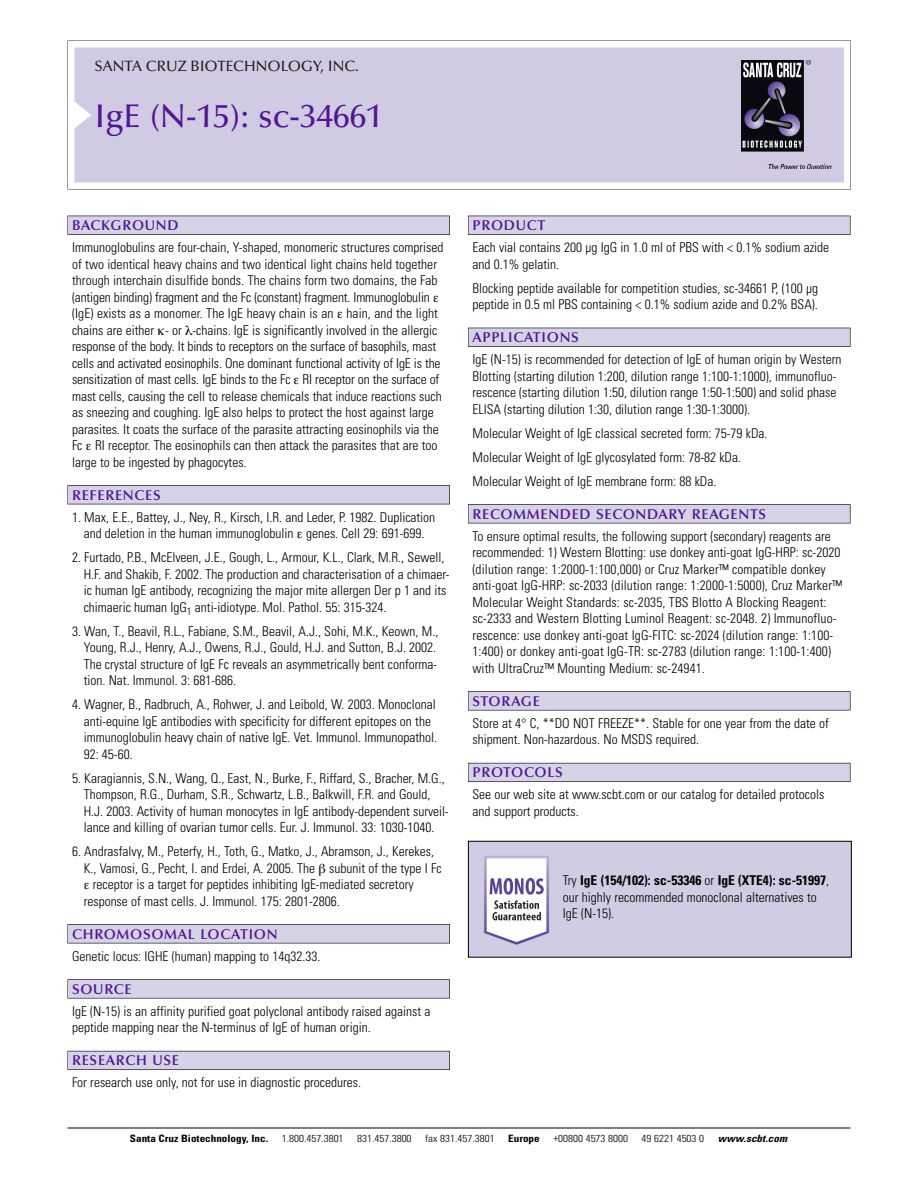
<style>
.page{position:relative;width:918px;height:1188px;background:#fff}
.page>*{position:absolute;margin:0;border:0;box-sizing:border-box;transform-origin:0 0}
.t1{font:500 33px "Optima";color:#511695}
.t2{font:500 15px "Optima";color:#231f20}
.t3{font:600 14.25px "Optima";letter-spacing:.05em;color:#511695}
.t4{font:300 condensed 13.5px/16.5px "Univers";color:#000}
.t5{font:300 condensed 10.2px "Univers";color:#000;scale:1.1 1}
.t6{font:700 condensed 10.2px "Univers";color:#000;scale:1.1 1}
.t7{font:italic 700 condensed 10.2px "Univers";letter-spacing:.005em;color:#000;scale:1.1 1}
.s1{font-weight:700}
</style>
<div class="page">
<svg style="left:68px;top:40px;width:783px;height:149px"></svg>
<div style="left:74px;top:47px;width:770px;height:135px;background:#d1cae3"></div>
<img style="left:741px;top:60px;width:90px;height:108px">
<div style="left:68px;top:216px;width:382px;height:19px;background:#525155"></div>
<div style="left:68px;top:216px;width:381px;height:18px;background:#d7d3e7"></div>
<div style="left:68px;top:485px;width:382px;height:19px;background:#525155"></div>
<div style="left:68px;top:486px;width:381px;height:18px;background:#d7d3e7"></div>
<div style="left:68px;top:924px;width:382px;height:19px;background:#545357"></div>
<div style="left:68px;top:925px;width:381px;height:18px;background:#d7d3e7"></div>
<div style="left:68px;top:979px;width:382px;height:19px;background:#575759"></div>
<div style="left:68px;top:980px;width:381px;height:18px;background:#d7d3e7"></div>
<div style="left:68px;top:1051px;width:382px;height:19px;background:#5b5a62"></div>
<div style="left:68px;top:1051px;width:381px;height:18px;background:#d7d3e7"></div>
<div style="left:468px;top:216px;width:382px;height:19px;background:#525155"></div>
<div style="left:468px;top:216px;width:382px;height:18px;background:#d7d3e7"></div>
<div style="left:468px;top:328px;width:382px;height:19px;background:#515055"></div>
<div style="left:468px;top:328px;width:382px;height:18px;background:#d7d3e7"></div>
<div style="left:468px;top:504px;width:382px;height:19px;background:#545357"></div>
<div style="left:468px;top:505px;width:382px;height:18px;background:#d7d3e7"></div>
<div style="left:468px;top:691px;width:382px;height:19px;background:#575759"></div>
<div style="left:468px;top:692px;width:382px;height:18px;background:#d7d3e7"></div>
<div style="left:468px;top:763px;width:382px;height:19px;background:#5b5a62"></div>
<div style="left:468px;top:763px;width:382px;height:18px;background:#d7d3e7"></div>
<hr style="left:68px;top:1128px;width:782px;height:1px;background:#000">
<img style="left:470px;top:843px;width:380px;height:113px">
<div style="left:468px;top:841px;width:384px;height:117px;border:1px solid #000"></div>
<p class="t2" style="left:94px;top:61px;width:266px">SANTA CRUZ BIOTECHNOLOGY, INC.</p>
<h1 class="t1" style="left:94px;top:103px;width:290px">IgE (N-15): sc-34661</h1>
<p class="t3" style="left:72px;top:219px;width:108px">BACKGROUND</p>
<p class="t4" style="left:72px;top:240px;width:373px">Immunoglobulins are four-chain, Y-shaped, monomeric structures comprised of two identical heavy chains and two identical light chains held together through interchain disulfide bonds. The chains form two domains, the Fab (antigen binding) fragment and the Fc (constant) fragment. Immunoglobulin (IgE) exists as a monomer. The IgE heavy chain is an hain, and the light chains are either - or -chains. IgE is significantly involved in the allergic response of the body. It binds to receptors on the surface of basophils, mast cells and activated eosinophils. One dominant functional activity of IgE is the sensitization of mast cells. IgE binds to the Fc RI receptor on the surface of mast cells, causing the cell to release chemicals that induce reactions such as sneezing and coughing. IgE also helps to protect the host against large parasites. It coats the surface of the parasite attracting eosinophils via the Fc RI receptor. The eosinophils can then attack the parasites that are too large to be ingested by phagocytes.</p>
<p class="t3" style="left:72px;top:489px;width:90px">REFERENCES</p>
<p class="t4" style="left:72px;top:510px;width:365px;text-align:center">1. Max, E.E., Battey, J., Ney, R., Kirsch, I.R. and Leder, P. 1982. Duplication and deletion in the human immunoglobulin genes. Cell 29: 691-699.</p>
<p class="t4" style="left:84px;top:550px;width:367px;text-indent:-12px">2. Furtado, P.B., McElveen, J.E., Gough, L., Armour, K.L., Clark, M.R., Sewell, H.F. and Shakib, F. 2002. The production and characterisation of a chimaer&shy;ic human IgE antibody, recognizing the major mite allergen Der p 1 and its chimaeric human IgG<sub>1</sub> anti-idiotype. Mol. Pathol. 55: 315-324.</p>
<p class="t4" style="left:84px;top:624px;width:356px;text-indent:-12px">3. Wan, T., Beavil, R.L., Fabiane, S.M., Beavil, A.J., Sohi, M.K., Keown, M., Young, R.J., Henry, A.J., Owens, R.J., Gould, H.J. and Sutton, B.J. 2002.<br>The crystal structure of IgE Fc reveals an asymmetrically bent conforma&shy;tion. Nat. Immunol. 3: 681-686.</p>
<p class="t4" style="left:84px;top:697px;width:355px;text-indent:-12px">4. Wagner, B., Radbruch, A., Rohwer, J. and Leibold, W. 2003. Monoclonal anti-equine IgE antibodies with specificity for different epitopes on the immunoglobulin heavy chain of native IgE. Vet. Immunol. Immunopathol.<br>92: 45-60.</p>
<p class="t4" style="left:84px;top:771px;width:366px;text-indent:-12px">5. Karagiannis, S.N., Wang, Q., East, N., Burke, F., Riffard, S., Bracher, M.G., Thompson, R.G., Durham, S.R., Schwartz, L.B., Balkwill, F.R. and Gould, H.J. 2003. Activity of human monocytes in IgE antibody-dependent surveil&shy;lance and killing of ovarian tumor cells. Eur. J. Immunol. 33: 1030-1040.</p>
<p class="t4" style="left:72px;top:844px;width:364px">6. Andrasfalvy, M., Peterfy, H., Toth, G., Matko, J., Abramson, J., Kerekes,</p>
<p class="t4" style="left:84px;top:861px;width:359px">K., Vamosi, G., Pecht, I. and Erdei, A. 2005. The subunit of the type I Fc</p>
<p class="t4" style="left:93px;top:877px;width:322px">receptor is a target for peptides inhibiting IgE-mediated secretory</p>
<p class="t4" style="left:84px;top:894px;width:258px">response of mast cells. J. Immunol. 175: 2801-2806.</p>
<p class="t3" style="left:72px;top:928px;width:207px">CHROMOSOMAL LOCATION</p>
<p class="t4" style="left:72px;top:949px;width:250px">Genetic locus: IGHE (human) mapping to 14q32.33.</p>
<p class="t3" style="left:72px;top:983px;width:61px">SOURCE</p>
<p class="t4" style="left:72px;top:1004px;width:360px">IgE (N-15) is an affinity purified goat polyclonal antibody raised against a peptide mapping near the N-terminus of IgE of human origin.</p>
<p class="t3" style="left:72px;top:1055px;width:109px">RESEARCH USE</p>
<p class="t4" style="left:72px;top:1075px;width:290px">For research use only, not for use in diagnostic procedures.</p>
<p class="t3" style="left:473px;top:219px;width:74px">PRODUCT</p>
<p class="t4" style="left:473px;top:240px;width:358px">Each vial contains 200 µg IgG in 1.0 ml of PBS with &lt; 0.1% sodium azide and 0.1% gelatin.</p>
<p class="t4" style="left:473px;top:281px;width:347px">Blocking peptide available for competition studies, sc-34661 P, (100 µg peptide in 0.5 ml PBS containing &lt; 0.1% sodium azide and 0.2% BSA).</p>
<p class="t3" style="left:473px;top:332px;width:108px">APPLICATIONS</p>
<p class="t4" style="left:473px;top:352px;width:370px">IgE (N-15) is recommended for detection of IgE of human origin by Western Blotting (starting dilution 1:200, dilution range 1:100-1:1000), immunofluo&shy;rescence (starting dilution 1:50, dilution range 1:50-1:500) and solid phase ELISA (starting dilution 1:30, dilution range 1:30-1:3000).</p>
<p class="t4" style="left:473px;top:422px;width:297px;line-height:24px">Molecular Weight of IgE classical secreted form: 75-79 kDa.<br>Molecular Weight of IgE glycosylated form: 78-82 kDa.<br>Molecular Weight of IgE membrane form: 88 kDa.</p>
<p class="t3" style="left:473px;top:508px;width:295px">RECOMMENDED SECONDARY REAGENTS</p>
<p class="t4" style="left:473px;top:529px;width:371px">To ensure optimal results, the following support (secondary) reagents are recommended: 1) Western Blotting: use donkey anti-goat IgG-HRP: sc-2020 (dilution range: 1:2000-1:100,000) or Cruz Marker™ compatible donkey anti-goat IgG-HRP: sc-2033 (dilution range: 1:2000-1:5000), Cruz Marker™ Molecular Weight Standards: sc-2035, TBS Blotto A Blocking Reagent: sc-2333 and Western Blotting Luminol Reagent: sc-2048. 2) Immunofluo&shy;rescence: use donkey anti-goat IgG-FITC: sc-2024 (dilution range: 1:100- 1:400) or donkey anti-goat IgG-TR: sc-2783 (dilution range: 1:100-1:400) with UltraCruz™ Mounting Medium: sc-24941.</p>
<p class="t3" style="left:473px;top:695px;width:69px">STORAGE</p>
<p class="t4" style="left:473px;top:716px;width:358px">Store at 4° C, **DO NOT FREEZE**. Stable for one year from the date of shipment. Non-hazardous. No MSDS required.</p>
<p class="t3" style="left:473px;top:767px;width:92px">PROTOCOLS</p>
<p class="t4" style="left:473px;top:787px;width:353px">See our web site at www.scbt.com or our catalog for detailed protocols and support products.</p>
<p class="t4" style="left:563px;top:874px;width:268px">Try <span class="s1">IgE (154/102): sc-53346</span> or <span class="s1">IgE (XTE4): sc-51997</span>, our highly recommended monoclonal alternatives to<br>IgE (N-15).</p>
<p class="t6" style="left:130px;top:1135px;width:127px">Santa Cruz Biotechnology, Inc.</p>
<p class="t5" style="left:282px;top:1135px;width:58px">1.800.457.3801</p>
<p class="t5" style="left:357px;top:1135px;width:51px">831.457.3800</p>
<p class="t5" style="left:425px;top:1135px;width:65px">fax 831.457.3801</p>
<p class="t6" style="left:508px;top:1135px;width:30px">Europe</p>
<p class="t5" style="left:553px;top:1135px;width:69px">+00800 4573 8000</p>
<p class="t5" style="left:642px;top:1135px;width:58px">49 6221 4503 0</p>
<p class="t7" style="left:718px;top:1135px;width:64px">www.scbt.com</p>
</div>
